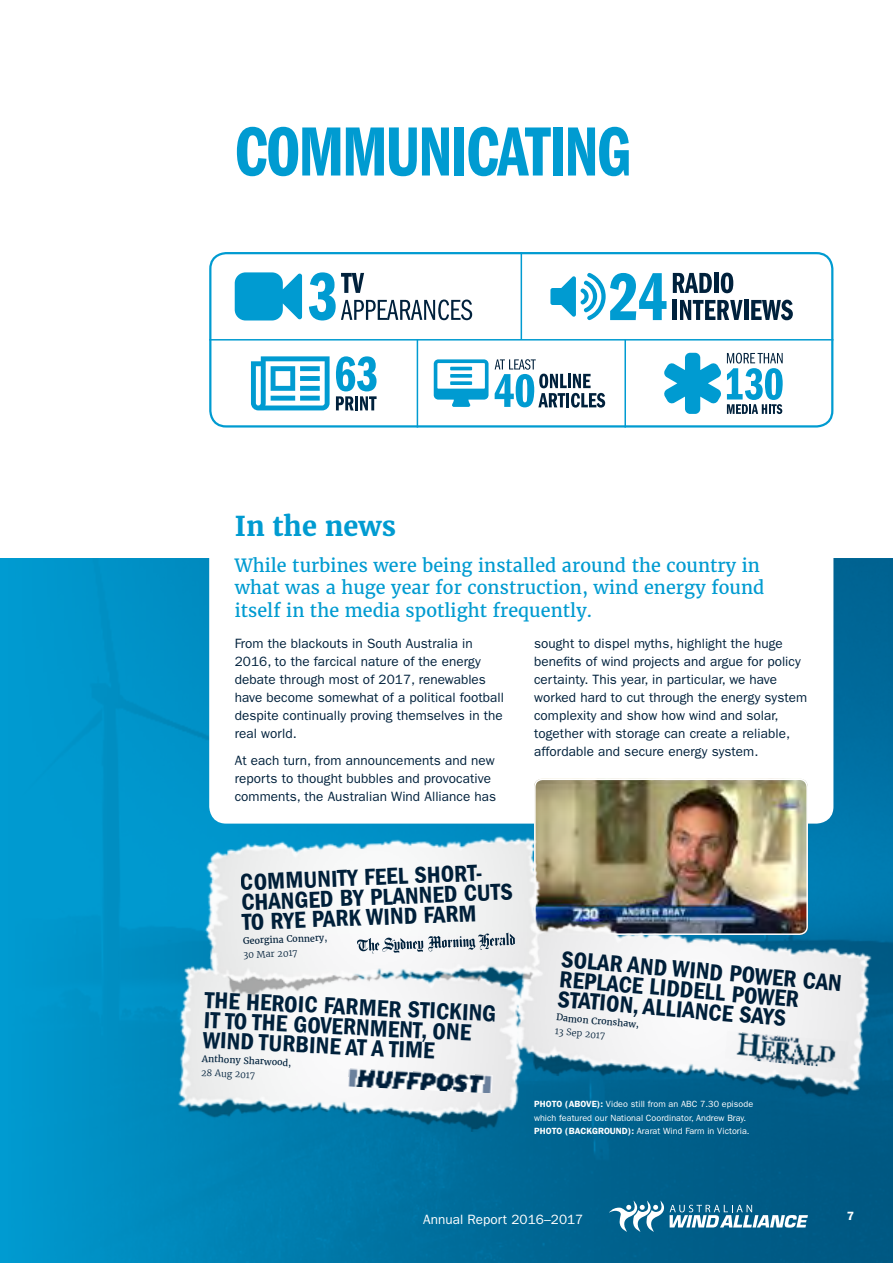
<style>
.page{position:relative;width:893px;height:1263px;background:#fff}
.page>*{position:absolute;margin:0;border:0;box-sizing:border-box;transform-origin:0 0}
.t1{font:72px "ITC Franklin Gothic Std Dm Cp";letter-spacing:-.025em;color:#009bd1}
.t2{font:700 27px "Merriweather";letter-spacing:.005em;color:#009bd1}
.t3{font:24px/20.1px "ITC Franklin Gothic Std Dm Cd";color:#00213c}
.t4{font:18px/22.5px "Merriweather";letter-spacing:.005em;color:#009bd1}
.t5{font:13.5px/18px "ITC Franklin Gothic Std";letter-spacing:.005em;color:#00213c}
.t6{font:13.5px "ITC Franklin Gothic Std";letter-spacing:.005em;color:#fff}
.t7{font:600 12px "ITC Franklin Gothic Std";color:#fff}
.t8{font:9px/13.5px "ITC Franklin Gothic Std";letter-spacing:.005em;color:#fff}
.t9{font:9px "Merriweather";color:#00213c}
.t10{font:300 9px "Merriweather";color:#00213c}
.s1{font-weight:600}
</style>
<div class="page">
<img style="left:0;top:558px;width:893px;height:705px">
<svg style="left:209px;top:252px;width:624px;height:572px"></svg>
<svg style="left:309px;top:272px;width:163px;height:48px"></svg>
<svg style="left:235px;top:272px;width:67px;height:48px;background:#20a7d6"></svg>
<hr style="left:209px;top:346px;width:624px;height:1px;background:#fff">
<div style="left:209px;top:252px;width:624px;height:176px;border:2px solid #009bd1;border-radius:16px"></div>
<hr style="left:209px;top:339px;width:624px;height:2px;background:#009bd1">
<hr style="left:521px;top:252px;width:1px;height:88px;background:#009bd1">
<hr style="left:624px;top:340px;width:2px;height:88px;background:#009bd1">
<hr style="left:417px;top:340px;width:1px;height:88px;background:#009bd1">
<svg style="left:673px;top:273px;width:39px;height:20px"></svg>
<hr style="left:714px;top:273px;width:4px;height:20px;background:#00213c">
<svg style="left:721px;top:273px;width:12px;height:20px"></svg>
<hr style="left:673px;top:300px;width:4px;height:20px;background:#00213c">
<svg style="left:680px;top:300px;width:63px;height:20px"></svg>
<hr style="left:744px;top:300px;width:4px;height:20px;background:#00213c">
<svg style="left:751px;top:300px;width:42px;height:20px"></svg>
<svg style="left:550px;top:273px;width:116px;height:47px"></svg>
<svg style="left:336px;top:356px;width:41px;height:54px"></svg>
<svg style="left:251px;top:356px;width:79px;height:54px"></svg>
<svg style="left:495px;top:359px;width:110px;height:49px"></svg>
<svg style="left:434px;top:359px;width:55px;height:48px"></svg>
<hr style="left:450px;top:367px;width:22px;height:3px;background:#009bd1">
<svg style="left:450px;top:374px;width:22px;height:4px"></svg>
<svg style="left:450px;top:381px;width:22px;height:4px"></svg>
<svg style="left:663px;top:353px;width:120px;height:61px"></svg>
<img style="left:534px;top:779px;width:274px;height:129px">
<div style="left:534px;top:779px;width:274px;height:156px;border:2px solid #fff;border-radius:8px"></div>
<img style="left:174px;top:958px;width:358px;height:176px">
<img style="left:348px;top:1068px;width:145px;height:25px">
<img style="left:509px;top:908px;width:368px;height:195px">
<img style="left:725px;top:1031px;width:123px;height:38px">
<img style="left:196px;top:827px;width:366px;height:172px">
<svg style="left:357px;top:933px;width:158px;height:20px"></svg>
<svg style="left:609px;top:1200px;width:199px;height:32px"></svg>
<h1 class="t1" style="left:235px;top:112px;width:393px">COMMUNICATING</h1>
<h2 class="t2" style="left:235px;top:508px;width:163px">In the news</h2>
<h3 class="t4" style="left:235px;top:553px;width:531px">While turbines were being installed around the country in what was a huge year for construction, wind energy found itself in the media spotlight frequently.</h3>
<p class="t5" style="left:235px;top:635px;width:271px">From the blackouts in South Australia in 2016, to the farcical nature of the energy debate through most of 2017, renewables have become somewhat of a political football despite continually proving themselves in the real world.</p>
<p class="t5" style="left:235px;top:751px;width:263px">At each turn, from announcements and new reports to thought bubbles and provocative comments, the Australian Wind Alliance has</p>
<p class="t5" style="left:534px;top:634px;width:275px">sought to dispel myths, highlight the huge benefits of wind projects and argue for policy certainty. This year, in particular, we have worked hard to cut through the energy system complexity and show how wind and solar, together with storage can create a reliable, affordable and secure energy system.</p>
<h3 class="t3" style="left:240px;top:872px;width:273px;rotate:-2deg">COMMUNITY FEEL SHORT-<br>CHANGED BY PLANNED CUTS<br>TO RYE PARK WIND FARM</h3>
<p class="t9" style="left:243px;top:935px;width:86px;rotate:-2deg">Georgina Connery,</p>
<p class="t10" style="left:243px;top:949px;width:56px;rotate:-2deg">30 Mar 2017</p>
<h3 class="t3" style="left:206px;top:989px;width:293px;rotate:3deg">THE HEROIC FARMER STICKING<br>IT TO THE GOVERNMENT, ONE<br>WIND TURBINE AT A TIME</h3>
<p class="t9" style="left:202px;top:1052px;width:91px;rotate:3deg">Anthony Sharwood,</p>
<p class="t10" style="left:202px;top:1066px;width:55px;rotate:3deg">28 Aug 2017</p>
<h3 class="t3" style="left:562px;top:949px;width:283px;rotate:5deg">SOLAR AND WIND POWER CAN<br>REPLACE LIDDELL POWER<br>STATION, ALLIANCE SAYS</h3>
<p class="t9" style="left:557px;top:1011px;width:85px;rotate:5deg">Damon Cronshaw,</p>
<p class="t10" style="left:556px;top:1025px;width:52px;rotate:5deg">13 Sep 2017</p>
<p class="t8" style="left:534px;top:1097px;width:221px"><span class="s1">PHOTO (ABOVE):</span> Video still from an ABC 7.30 episode which featured our National Coordinator, Andrew Bray.<br><span class="s1">PHOTO (BACKGROUND):</span> Ararat Wind Farm in Victoria.</p>
<p class="t6" style="left:423px;top:1212px;width:162px">Annual Report 2016–2017</p>
<p class="t7" style="left:847px;top:1208px;width:9px">7</p>
</div>
